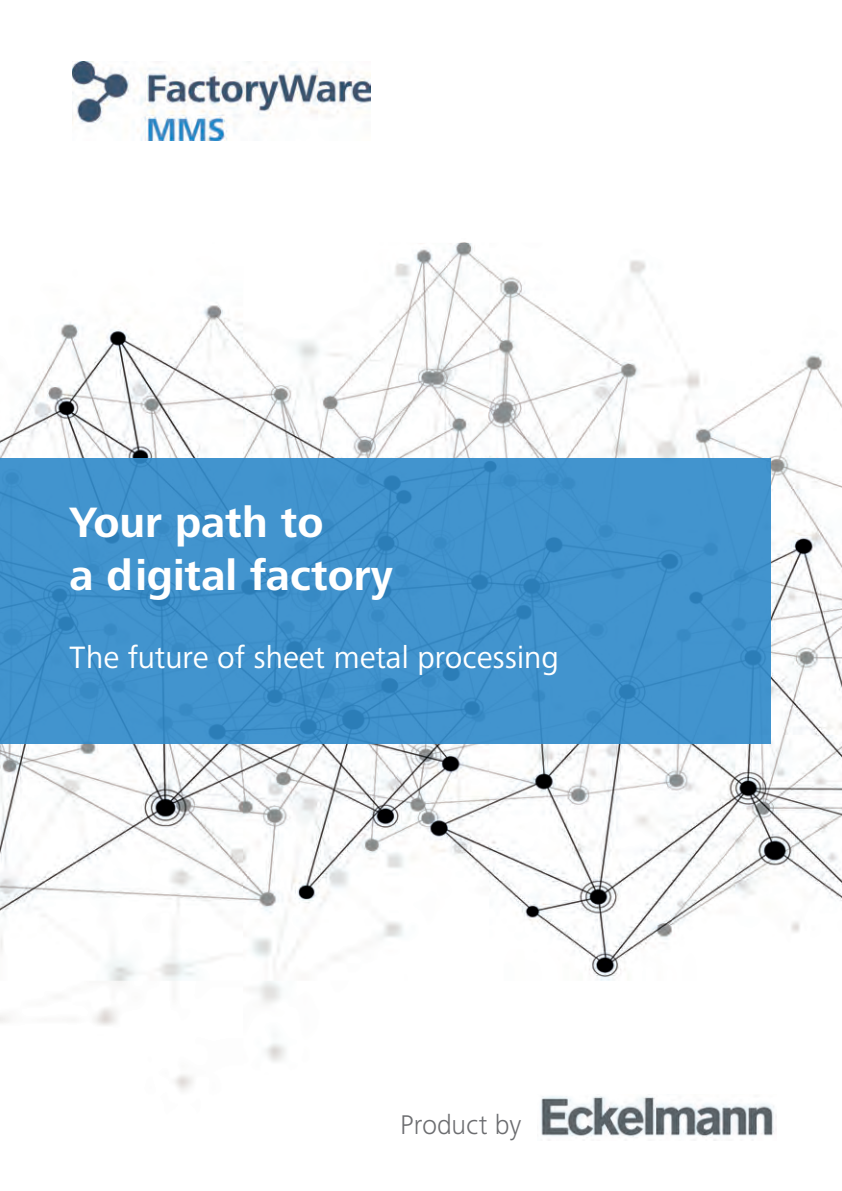
<style>
.page{position:relative;width:842px;height:1191px;background:#fff}
.page>*{position:absolute;margin:0;border:0;box-sizing:border-box;transform-origin:0 0}
.t1{font:700 44px "Frutiger Next Pro";color:#fff}
.t2{font:32px "Frutiger Next Pro";color:#fff}
.Headline{font:300 28px "Frutiger Next Pro";letter-spacing:-.01em;color:#6c6d70}
</style>
<div class="page">
<img style="left:0;top:73px;width:842px;height:1068px">
<div style="left:0;top:458px;width:771px;height:286px;background:#4194ce"></div>
<img style="left:72px;top:61px;width:298px;height:80px">
<div style="left:379px;top:1113px;width:163px;height:59px;background:#fff"></div>
<img style="left:537px;top:1094px;width:239px;height:46px">
<p class="t1" style="left:69px;top:497px;width:256px">Your path to</p>
<p class="t1" style="left:69px;top:550px;width:325px">a digital factory</p>
<p class="t2" style="left:69px;top:638px;width:491px">The future of sheet metal processing</p>
<p class="Headline" style="left:400px;top:1108px;width:123px">Product by</p>
</div>
